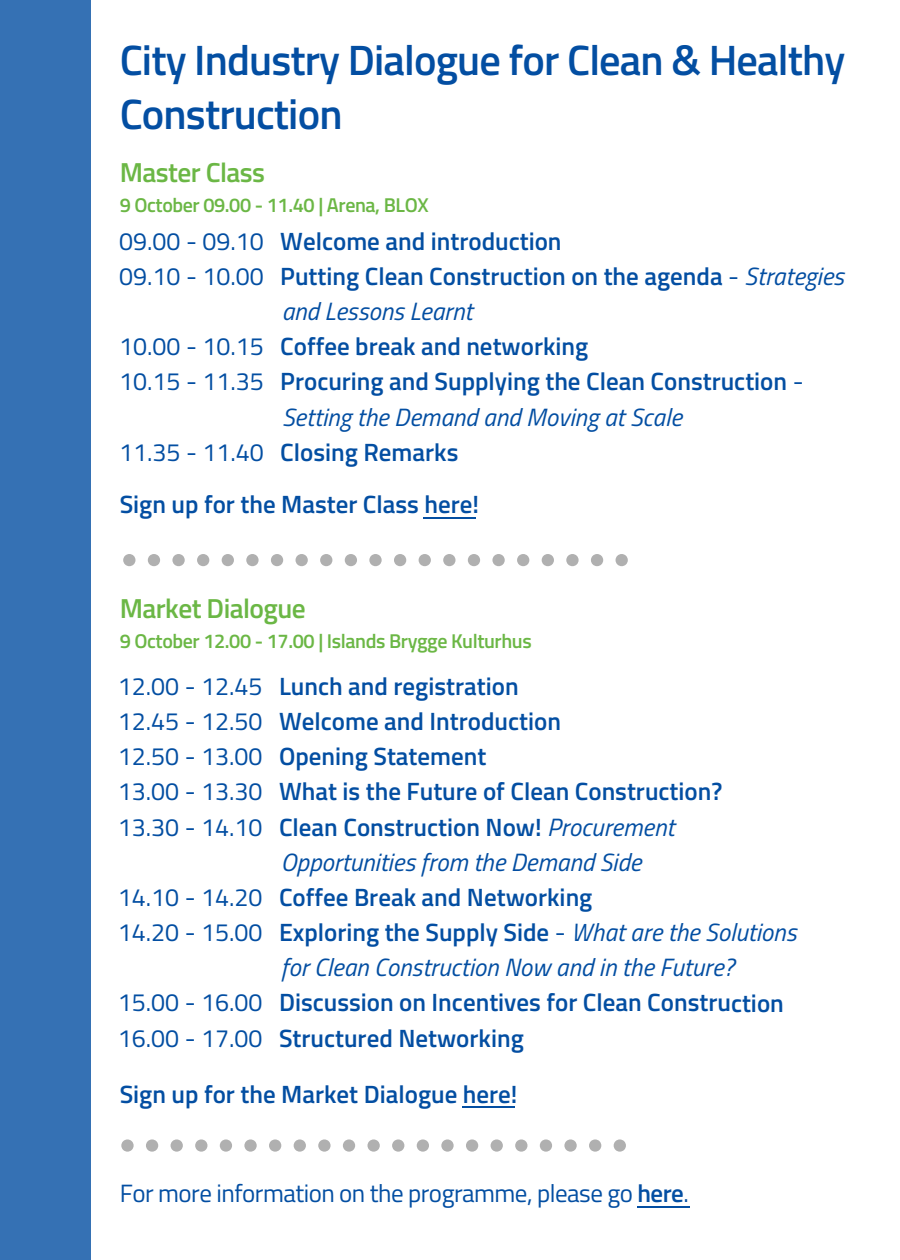
<style>
.page{position:relative;width:900px;height:1260px;background:#fff}
.page>*{position:absolute;margin:0;border:0;box-sizing:border-box;transform-origin:0 0}
.t1{font:600 42.5px/54px "Titillium Web";letter-spacing:-.02em;color:#034ea2}
.t2{font:600 27.5px "Titillium Web";letter-spacing:-.02em;color:#6bb745}
.t3{font:600 25px "Titillium Web";color:#034ea2}
.t4{font:italic 25px "Titillium Web";color:#034ea2}
.t5{font:25px "Titillium Web";letter-spacing:-.02em;color:#034ea2}
.t6{font:600 20px "Titillium Web";letter-spacing:-.02em;color:#6bb745}
.s1{font-weight:400}
.s2{font-weight:400;font-style:italic}
.s3{font-weight:600}
</style>
<div class="page">
<div style="left:0;top:0;width:91px;height:1260px;background:#3571b4"></div>
<svg style="left:123px;top:554px;width:13px;height:12px"></svg>
<svg style="left:148px;top:554px;width:12px;height:12px"></svg>
<svg style="left:172px;top:554px;width:13px;height:12px"></svg>
<svg style="left:197px;top:554px;width:12px;height:12px"></svg>
<svg style="left:222px;top:554px;width:12px;height:12px"></svg>
<svg style="left:246px;top:554px;width:13px;height:12px"></svg>
<svg style="left:271px;top:554px;width:12px;height:12px"></svg>
<svg style="left:296px;top:554px;width:12px;height:12px"></svg>
<svg style="left:320px;top:554px;width:12px;height:12px"></svg>
<svg style="left:345px;top:554px;width:12px;height:12px"></svg>
<svg style="left:369px;top:554px;width:13px;height:12px"></svg>
<svg style="left:394px;top:554px;width:12px;height:12px"></svg>
<svg style="left:419px;top:554px;width:12px;height:12px"></svg>
<svg style="left:443px;top:554px;width:13px;height:12px"></svg>
<svg style="left:468px;top:554px;width:12px;height:12px"></svg>
<svg style="left:492px;top:554px;width:13px;height:12px"></svg>
<svg style="left:517px;top:554px;width:12px;height:12px"></svg>
<svg style="left:542px;top:554px;width:12px;height:12px"></svg>
<svg style="left:566px;top:554px;width:13px;height:12px"></svg>
<svg style="left:591px;top:554px;width:12px;height:12px"></svg>
<svg style="left:616px;top:554px;width:12px;height:12px"></svg>
<svg style="left:121px;top:1139px;width:13px;height:13px"></svg>
<svg style="left:146px;top:1139px;width:12px;height:13px"></svg>
<svg style="left:171px;top:1139px;width:12px;height:13px"></svg>
<svg style="left:195px;top:1139px;width:12px;height:13px"></svg>
<svg style="left:220px;top:1139px;width:12px;height:13px"></svg>
<svg style="left:244px;top:1139px;width:13px;height:13px"></svg>
<svg style="left:269px;top:1139px;width:12px;height:13px"></svg>
<svg style="left:294px;top:1139px;width:12px;height:13px"></svg>
<svg style="left:318px;top:1139px;width:13px;height:13px"></svg>
<svg style="left:343px;top:1139px;width:12px;height:13px"></svg>
<svg style="left:367px;top:1139px;width:13px;height:13px"></svg>
<svg style="left:392px;top:1139px;width:12px;height:13px"></svg>
<svg style="left:417px;top:1139px;width:12px;height:13px"></svg>
<svg style="left:441px;top:1139px;width:13px;height:13px"></svg>
<svg style="left:466px;top:1139px;width:12px;height:13px"></svg>
<svg style="left:491px;top:1139px;width:12px;height:13px"></svg>
<svg style="left:515px;top:1139px;width:12px;height:13px"></svg>
<svg style="left:540px;top:1139px;width:12px;height:13px"></svg>
<svg style="left:564px;top:1139px;width:13px;height:13px"></svg>
<svg style="left:589px;top:1139px;width:12px;height:13px"></svg>
<svg style="left:614px;top:1139px;width:12px;height:13px"></svg>
<hr style="left:423px;top:518px;width:53px;height:1px;background:#034ea2">
<hr style="left:462px;top:1106px;width:53px;height:1px;background:#034ea2">
<hr style="left:637px;top:1206px;width:53px;height:1px;background:#034ea2">
<h1 class="t1" style="left:120px;top:32px;width:727px">City Industry Dialogue for Clean &amp; Healthy<br>Construction</h1>
<p class="t2" style="left:120px;top:151px;width:147px">Master Class</p>
<p class="t6" style="left:120px;top:190px;width:310px">9 October 09.00 - 11.40 | Arena, BLOX</p>
<p class="t3" style="left:119px;top:221px;width:444px"><span class="s1">09.00 - 09.10</span> Welcome and introduction</p>
<p class="t3" style="left:119px;top:257px;width:726px"><span class="s1">09.10 - 10.00</span> Putting Clean Construction on the agenda <span class="s1">-</span> <span class="s2">Strategies</span></p>
<p class="t4" style="left:282px;top:292px;width:192px">and Lessons Learnt</p>
<p class="t3" style="left:119px;top:327px;width:471px"><span class="s1">10.00 - 10.15</span> Coffee break and networking</p>
<p class="t3" style="left:119px;top:362px;width:686px"><span class="s1">10.15 - 11.35</span> Procuring and Supplying the Clean Construction <span class="s1">-</span></p>
<p class="t4" style="left:282px;top:397px;width:401px">Setting the Demand and Moving at Scale</p>
<p class="t3" style="left:119px;top:432px;width:341px"><span class="s1">11.35 - 11.40</span> Closing Remarks</p>
<p class="t3" style="left:120px;top:485px;width:361px">Sign up for the Master Class here!</p>
<p class="t2" style="left:120px;top:587px;width:188px">Market Dialogue</p>
<p class="t6" style="left:120px;top:626px;width:414px">9 October 12.00 - 17.00 | Islands Brygge Kulturhus</p>
<p class="t3" style="left:118px;top:667px;width:402px"><span class="s1">12.00 - 12.45</span> Lunch and registration</p>
<p class="t3" style="left:118px;top:702px;width:445px"><span class="s1">12.45 - 12.50</span> Welcome and Introduction</p>
<p class="t3" style="left:118px;top:737px;width:370px"><span class="s1">12.50 - 13.00</span> Opening Statement</p>
<p class="t3" style="left:118px;top:772px;width:606px"><span class="s1">13.00 - 13.30</span> What is the Future of Clean Construction?</p>
<p class="t3" style="left:118px;top:807px;width:558px"><span class="s1">13.30 - 14.10</span> Clean Construction Now! <span class="s2">Procurement</span></p>
<p class="t4" style="left:281px;top:842px;width:362px">Opportunities from the Demand Side</p>
<p class="t3" style="left:118px;top:878px;width:476px"><span class="s1">14.10 - 14.20</span> Coffee Break and Networking</p>
<p class="t3" style="left:118px;top:913px;width:680px"><span class="s1">14.20 - 15.00</span> Exploring the Supply Side <span class="s1">-</span> <span class="s2">What are the Solutions</span></p>
<p class="t4" style="left:281px;top:948px;width:455px">for Clean Construction Now and in the Future?</p>
<p class="t3" style="left:118px;top:983px;width:667px"><span class="s1">15.00 - 16.00</span> Discussion on Incentives for Clean Construction</p>
<p class="t3" style="left:118px;top:1018px;width:407px"><span class="s1">16.00 - 17.00</span> Structured Networking</p>
<p class="t3" style="left:120px;top:1074px;width:399px">Sign up for the Market Dialogue here!</p>
<p class="t5" style="left:120px;top:1173px;width:571px">For more information on the programme, please go <span class="s3">here</span>.</p>
</div>
